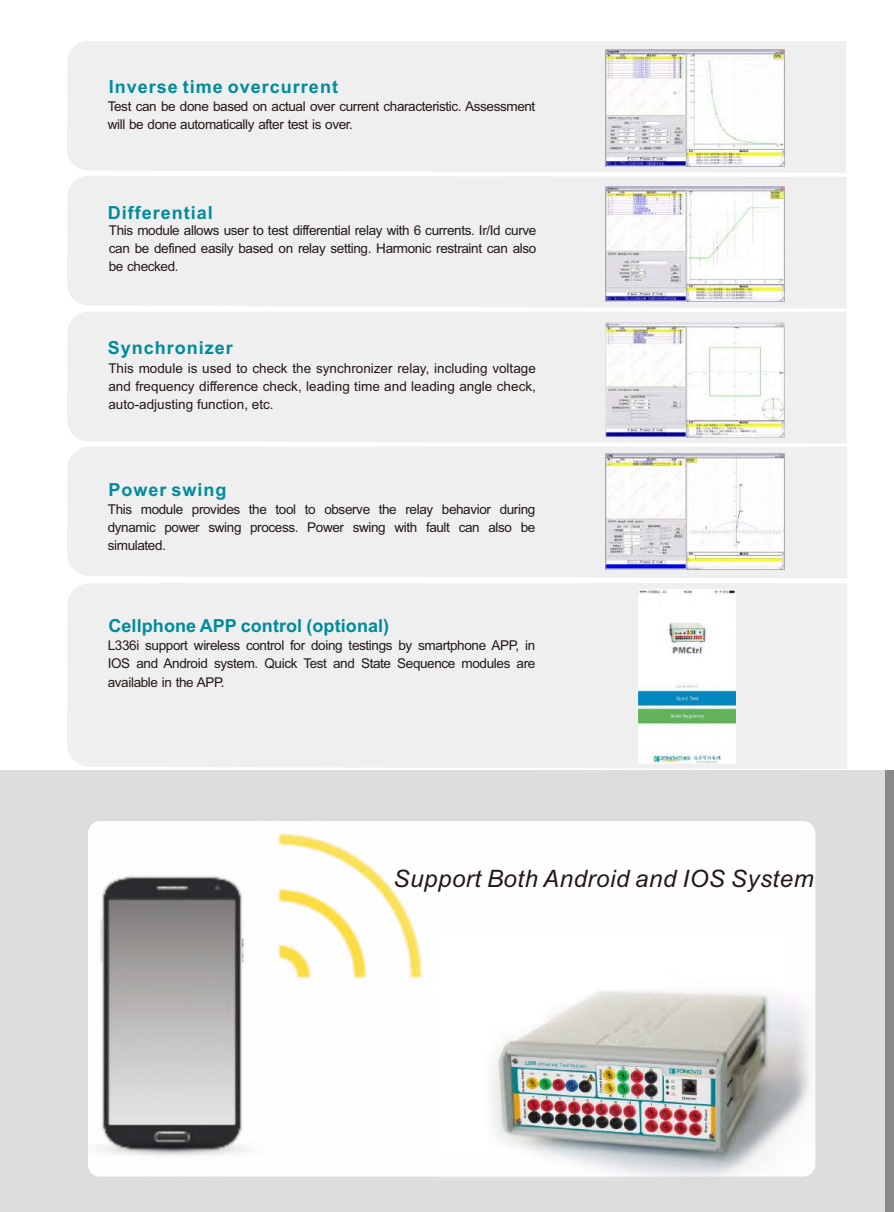
<style>
.page{position:relative;width:894px;height:1212px;background:#fff}
.page>*{position:absolute;margin:0;border:0;box-sizing:border-box;transform-origin:0 0}
.t1{font:italic 24px "Arial";letter-spacing:.025em;color:#231916}
.t2{font:700 18px "Arial";letter-spacing:.055em;color:#008b9c}
.t3{font:700 18px "Arial";letter-spacing:.005em;color:#008b9c}
.t4{font:13.5px/18.1px "Arial";letter-spacing:-.03em;color:#231916;text-align:justify}
</style>
<div class="page">
<div style="left:0;top:771px;width:893px;height:441px;background:#dcdddd"></div>
<div style="left:67px;top:447px;width:779px;height:131px;background:#efeff0"></div>
<div style="left:67px;top:312px;width:779px;height:131px;background:#efeff0"></div>
<div style="left:67px;top:176px;width:779px;height:132px;background:#efeff0"></div>
<div style="left:67px;top:41px;width:778px;height:132px;background:#efeff0"></div>
<img style="left:605px;top:49px;width:178px;height:118px">
<img style="left:605px;top:187px;width:178px;height:114px">
<img style="left:605px;top:453px;width:178px;height:117px">
<img style="left:605px;top:322px;width:178px;height:115px">
<div style="left:885px;top:771px;width:8px;height:441px;background:#898989"></div>
<div style="left:67px;top:583px;width:779px;height:186px;background:#efeff0"></div>
<img style="left:637px;top:590px;width:98px;height:173px">
<img style="left:88px;top:821px;width:726px;height:356px;border-radius:12px">
<img style="left:434px;top:934px;width:379px;height:243px">
<svg style="left:525px;top:1061px;width:10px;height:4px"></svg>
<h2 class="t2" style="left:109px;top:80px;width:231px">Inverse time overcurrent</h2>
<p class="t4" style="left:108px;top:98px;width:429px">Test can be done based on actual over current characteristic. Assessment will be done automatically after test is over.</p>
<h2 class="t2" style="left:108px;top:205px;width:107px">Differential</h2>
<p class="t4" style="left:109px;top:222px;width:429px">This module allows user to test differential relay with 6 currents. Ir/Id curve can be defined easily based on relay setting. Harmonic restraint can also be checked.</p>
<h2 class="t2" style="left:108px;top:340px;width:127px">Synchronizer</h2>
<p class="t4" style="left:108px;top:360px;width:429px">This module is used to check the synchronizer relay, including voltage and frequency difference check, leading time and leading angle check, auto-adjusting function, etc.</p>
<h2 class="t2" style="left:108px;top:482px;width:120px">Power swing</h2>
<p class="t4" style="left:108px;top:501px;width:429px">This module provides the tool to observe the relay behavior during dynamic power swing process. Power swing with fault can also be simulated.</p>
<h2 class="t3" style="left:108px;top:619px;width:282px">Cellphone APP control (optional)</h2>
<p class="t4" style="left:108px;top:638px;width:429px">L336i support wireless control for doing testings by smartphone APP, in IOS and Android system. Quick Test and State Sequence modules are available in the APP.</p>
<h1 class="t1" style="left:393px;top:870px;width:421px">Support Both Android and IOS System</h1>
</div>
